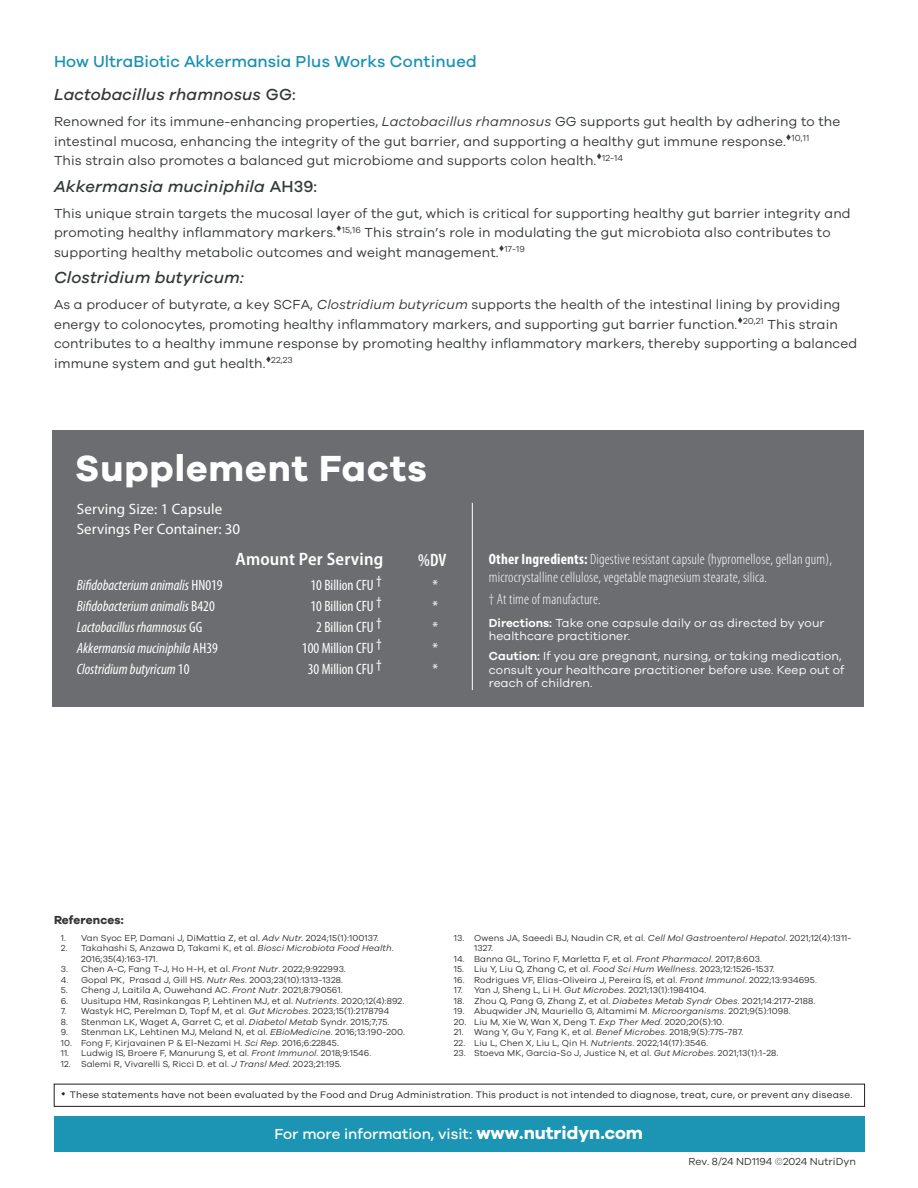
<style>
.page{position:relative;width:918px;height:1188px;background:#fff}
.page>*{position:absolute;margin:0;border:0;box-sizing:border-box;transform-origin:0 0}
.t1{font:700 37.5px "Galano Grotesque";letter-spacing:.025em;color:#fff}
.t2{font:600 semi-condensed 18px "Myriad Pro";letter-spacing:.01em;color:#fff}
.t3{font:600 condensed 18px "Myriad Pro";color:#fff}
.t4{font:italic 500 16.5px "Galano Grotesque";letter-spacing:.01em;color:#333934}
.t5{font:500 16.5px "Galano Grotesque";color:#1992b3}
.t6{font:300 condensed 15px/18px "Myriad Pro";letter-spacing:.01em;color:#fff}
.t7{font:italic condensed 15px "Myriad Pro";color:#fff}
.t8{font:condensed 15px "Myriad Pro";color:#fff}
.t9{font:15px "Myriad Pro";letter-spacing:.005em;color:#fff}
.t10{font:500 15px "Galano Grotesque";color:#fff}
.t11{font:13.5px/19.5px "Galano Grotesque";letter-spacing:.01em;color:#333934}
.t12{font:12px/13.5px "Galano Grotesque";letter-spacing:.01em;color:#fff}
.t13{font:700 12px "Galano Grotesque";letter-spacing:.01em;color:#323332}
.t14{font:10.5px "Galano Grotesque";color:#323332}
.t15{font:9.75px "Galano Grotesque";letter-spacing:.025em;color:#231f20}
.t16{font:9px/10.5px "Galano Grotesque";letter-spacing:.01em;color:#323332}
.s1{font-style:normal}
.s2{font-style:italic}
.s3{font-weight:700}
.s4{font-weight:600}
.s5{font-weight:700;font-size:18px}
.s6{color:#6f6b6b}
</style>
<div class="page">
<div style="left:54px;top:1116px;width:811px;height:35px;background:#1c95b4"></div>
<div style="left:53px;top:430px;width:811px;height:276px;background:#6c6d70"></div>
<hr style="left:472px;top:503px;width:1px;height:187px;background:#fff">
<div style="left:54px;top:1084px;width:811px;height:23px;border:1px solid #231f20"></div>
<p class="t5" style="left:54px;top:52px;width:424px">How UltraBiotic Akkermansia Plus Works Continued</p>
<p class="t4" style="left:54px;top:85px;width:243px">Lactobacillus rhamnosus <span class="s1">GG:</span></p>
<p class="t11" style="left:54px;top:112px;width:788px">Renowned for its immune-enhancing properties, <span class="s2">Lactobacillus rhamnosus</span> GG supports gut health by adhering to the intestinal mucosa, enhancing the integrity of the gut barrier, and supporting a healthy gut immune response.▼<sup>10,11<br></sup>This strain also promotes a balanced gut microbiome and supports colon health.▼<sup>12-14</sup></p>
<p class="t4" style="left:54px;top:176px;width:265px">Akkermansia muciniphila <span class="s1">AH39:</span></p>
<p class="t11" style="left:54px;top:203px;width:798px">This unique strain targets the mucosal layer of the gut, which is critical for supporting healthy gut barrier integrity and promoting healthy inflammatory markers.▼<sup>15,16</sup> This strain’s role in modulating the gut microbiota also contributes to supporting healthy metabolic outcomes and weight management.▼<sup>17-19</sup></p>
<p class="t4" style="left:54px;top:268px;width:191px">Clostridium butyricum:</p>
<p class="t11" style="left:54px;top:295px;width:805px">As a producer of butyrate, a key SCFA, <span class="s2">Clostridium butyricum</span> supports the health of the intestinal lining by providing energy to colonocytes, promoting healthy inflammatory markers, and supporting gut barrier function.▼<sup>20,21</sup> This strain contributes to a healthy immune response by promoting healthy inflammatory markers, thereby supporting a balanced immune system and gut health.▼<sup>22,23</sup></p>
<p class="t1" style="left:75px;top:445px;width:353px">Supplement Facts</p>
<p class="t9" style="left:77px;top:501px;width:147px">Serving Size: 1 Capsule</p>
<p class="t9" style="left:77px;top:521px;width:165px">Servings Per Container: 30</p>
<p class="t7" style="left:77px;top:576px;width:148px">Bifidobacterium animalis <span class="s1">HN019</span></p>
<p class="t7" style="left:77px;top:597px;width:140px">Bifidobacterium animalis <span class="s1">B420</span></p>
<p class="t7" style="left:77px;top:618px;width:127px">Lactobacillus rhamnosus <span class="s1">GG</span></p>
<p class="t7" style="left:77px;top:639px;width:143px">Akkermansia muciniphila <span class="s1">AH39</span></p>
<p class="t7" style="left:77px;top:660px;width:114px">Clostridium butyricum <span class="s1">10</span></p>
<p class="t2" style="left:235px;top:549px;width:149px">Amount Per Serving</p>
<p class="t8" style="left:311px;top:576px;width:73px">10 Billion CFU †</p>
<p class="t8" style="left:311px;top:597px;width:73px">10 Billion CFU †</p>
<p class="t8" style="left:316px;top:618px;width:67px">2 Billion CFU †</p>
<p class="t8" style="left:302px;top:639px;width:81px">100 Million CFU †</p>
<p class="t8" style="left:308px;top:660px;width:75px">30 Million CFU †</p>
<p class="t3" style="left:418px;top:550px;width:30px">%DV</p>
<p class="t6" style="left:489px;top:550px;width:345px"><span class="s3">Other Ingredients:</span> Digestive resistant capsule (hypromellose, gellan gum), microcrystalline cellulose, vegetable magnesium stearate, silica.</p>
<p class="t6" style="left:489px;top:590px;width:113px">† At time of manufacture.</p>
<p class="t12" style="left:489px;top:616px;width:337px"><span class="s4">Directions:</span> Take one capsule daily or as directed by your healthcare practitioner.</p>
<p class="t12" style="left:489px;top:649px;width:357px"><span class="s4">Caution:</span> If you are pregnant, nursing, or taking medication, consult your healthcare practitioner before use. Keep out of reach of children.</p>
<p class="t8" style="left:433px;top:576px;width:7px">*</p>
<p class="t8" style="left:433px;top:597px;width:7px">*</p>
<p class="t8" style="left:433px;top:618px;width:7px">*</p>
<p class="t8" style="left:433px;top:639px;width:7px">*</p>
<p class="t8" style="left:433px;top:660px;width:7px">*</p>
<p class="t13" style="left:54px;top:912px;width:71px">References:</p>
<p class="t16" style="left:61px;top:932px;width:320px">1. Van Syoc EP, Damani J, DiMattia Z, et al. <span class="s2">Adv Nutr.</span> 2024;15(1):100137.</p>
<p class="t16" style="left:81px;top:943px;width:314px;text-indent:-20px">2. Takahashi S, Anzawa D, Takami K, et al. <span class="s2">Biosci Microbiota Food Health</span>.<br>2016;35(4):163-171.</p>
<p class="t16" style="left:61px;top:964px;width:287px">3. Chen A-C, Fang T-J, Ho H-H, et al. <span class="s2">Front Nutr</span>. 2022;9:922993.</p>
<p class="t16" style="left:61px;top:974px;width:284px">4. Gopal PK, Prasad J, Gill HS. <span class="s2">Nutr Res</span>. 2003;23(10):1313-1328.</p>
<p class="t16" style="left:61px;top:985px;width:283px">5. Cheng J, Laitila A, Ouwehand AC. <span class="s2">Front Nutr</span>. 2021;8:790561.</p>
<p class="t16" style="left:61px;top:995px;width:345px">6. Uusitupa HM, Rasinkangas P, Lehtinen MJ, et al. <span class="s2">Nutrients</span>. 2020;12(4):892.</p>
<p class="t16" style="left:61px;top:1006px;width:330px">7. Wastyk HC, Perelman D, Topf M, et al. <span class="s2">Gut Microbes</span>. 2023;15(1):2178794</p>
<p class="t16" style="left:61px;top:1016px;width:330px">8. Stenman LK, Waget A, Garret C, et al. <span class="s2">Diabetol Metab</span> Syndr. 2015;7;75.</p>
<p class="t16" style="left:61px;top:1027px;width:346px">9. Stenman LK, Lehtinen MJ, Meland N, et al. <span class="s2">EBioMedicine</span>. 2016;13:190-200.</p>
<p class="t16" style="left:61px;top:1037px;width:280px">10. Fong F, Kirjavainen P &amp; El-Nezami H. <span class="s2">Sci Rep</span>. 2016;6:22845.</p>
<p class="t16" style="left:61px;top:1048px;width:312px">11. Ludwig IS, Broere F, Manurung S, et al. <span class="s2">Front Immunol</span>. 2018;9:1546.</p>
<p class="t16" style="left:61px;top:1058px;width:283px">12. Salemi R, Vivarelli S, Ricci D. et al. <span class="s2">J Transl Med</span>. 2023;21:195.</p>
<p class="t16" style="left:474px;top:932px;width:379px;text-indent:-20px">13. Owens JA, Saeedi BJ, Naudin CR, et al. <span class="s2">Cell Mol Gastroenterol Hepatol</span>. 2021;12(4):1311-<br>1327.</p>
<p class="t16" style="left:454px;top:953px;width:310px">14. Banna GL, Torino F, Marletta F, et al. <span class="s2">Front Pharmacol</span>. 2017;8:603.</p>
<p class="t16" style="left:454px;top:964px;width:322px">15. Liu Y, Liu Q, Zhang C, et al. <span class="s2">Food Sci Hum Wellness</span>. 2023;12:1526-1537.</p>
<p class="t16" style="left:454px;top:974px;width:365px">16. Rodrigues VF, Elias-Oliveira J, Pereira ÍS, et al. <span class="s2">Front Immunol</span>. 2022;13:934695.</p>
<p class="t16" style="left:454px;top:985px;width:254px">17. Yan J, Sheng L, Li H. <span class="s2">Gut Microbes</span>. 2021;13(1):1984104.</p>
<p class="t16" style="left:454px;top:995px;width:363px">18. Zhou Q, Pang G, Zhang Z, et al. <span class="s2">Diabetes Metab Syndr Obes</span>. 2021;14:2177-2188.</p>
<p class="t16" style="left:454px;top:1006px;width:338px">19. Abuqwider JN, Mauriello G, Altamimi M. <span class="s2">Microorganisms</span>. 2021;9(5):1098.</p>
<p class="t16" style="left:454px;top:1016px;width:272px">20. Liu M, Xie W, Wan X, Deng T. <span class="s2">Exp Ther Med</span>. 2020;20(5):10.</p>
<p class="t16" style="left:454px;top:1027px;width:291px">21. Wang Y, Gu Y, Fang K, et al. <span class="s2">Benef Microbes</span>. 2018;9(5):775-787.</p>
<p class="t16" style="left:454px;top:1037px;width:256px">22. Liu L, Chen X, Liu L, Qin H. <span class="s2">Nutrients</span>. 2022;14(17):3546.</p>
<p class="t16" style="left:454px;top:1048px;width:326px">23. Stoeva MK, Garcia-So J, Justice N, et al. <span class="s2">Gut Microbes</span>. 2021;13(1):1-28.</p>
<p class="t15" style="left:70px;top:1089px;width:784px">These statements have not been evaluated by the Food and Drug Administration. This product is not intended to diagnose, treat, cure, or prevent any disease.</p>
<p class="t10" style="left:275px;top:1125px;width:370px">For more information, visit: <span class="s5">www.nutridyn.com</span></p>
<p class="t14" style="left:688px;top:1155px;width:169px">Rev. 8/24 ND1194 <span class="s6">©</span>2024 NutriDyn</p>
</div>
